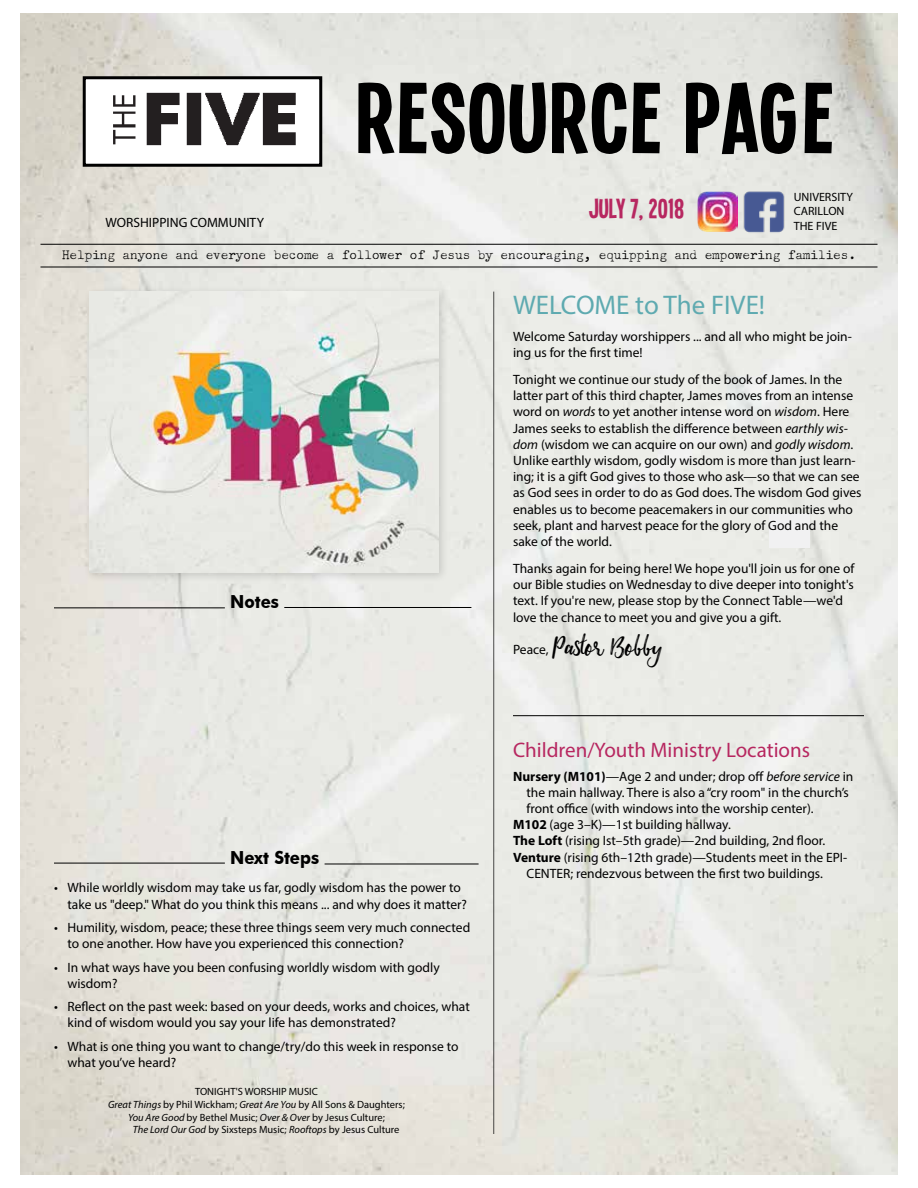
<style>
.page{position:relative;width:918px;height:1188px;background:#fff}
.page>*{position:absolute;margin:0;border:0;box-sizing:border-box;transform-origin:0 0}
.t1{font:108px "Single Sleeve";letter-spacing:.02em;color:#000;scale:1.2 1}
.t2{font:30px "Single Sleeve";letter-spacing:.01em;color:#b72760;scale:1.1 1}
.t3{font:27px "Myriad Pro";color:#5eaab0}
.t4{font:27px "Yorkshire Brush Script";color:#000}
.t5{font:21px "Myriad Pro";color:#b72760}
.t6{font:700 18px "Futura BT";color:#000;scale:.93 1}
.t7{font:13.5px/16.2px "Myriad Pro";color:#000}
.t8{font:12px "fzm Old Typewriter";color:#000}
.t9{font:12px/14.4px "Myriad Pro";color:#000}
.t10{font:10.5px "Myriad Pro";color:#000}
.s1{font-style:italic}
.s2{font-family:"Myriad Pro";font-size:13.5px}
.s3{font-weight:700}
</style>
<div class="page">
<img style="left:21px;top:14px;width:877px;height:1160px">
<div style="left:770px;top:513px;width:40px;height:35px;background:#f1f1f2"></div>
<hr style="left:493px;top:292px;width:1px;height:842px;background:#000">
<hr style="left:54px;top:863px;width:171px;height:1px;background:#000">
<hr style="left:325px;top:864px;width:154px;height:1px;background:#000">
<hr style="left:40px;top:244px;width:838px;height:1px;background:#000">
<hr style="left:40px;top:267px;width:838px;height:1px;background:#000">
<div style="left:84px;top:78px;width:237px;height:87px;background:#fff"></div>
<div style="left:83px;top:76px;width:239px;height:91px;border:3px solid #000"></div>
<img style="left:113px;top:92px;width:183px;height:54px">
<hr style="left:54px;top:608px;width:171px;height:1px;background:#000">
<hr style="left:284px;top:607px;width:187px;height:1px;background:#000">
<img style="left:697px;top:191px;width:36px;height:40px">
<img style="left:733px;top:181px;width:61px;height:61px">
<hr style="left:513px;top:715px;width:351px;height:1px;background:#000">
<div style="left:84px;top:285px;width:365px;height:298px;background:#000;opacity:.15"></div>
<img style="left:90px;top:291px;width:348px;height:282px">
<p class="t7" style="left:106px;top:214px;width:160px">WORSHIPPING COMMUNITY</p>
<h1 class="t1" style="left:355px;top:56px;width:399px">RESOURCE PAGE</h1>
<h2 class="t2" style="left:589px;top:191px;width:88px">july 7, 2018</h2>
<p class="t9" style="left:794px;top:190px;width:61px">UNIVERSITY<br>CARILLON<br>THE FIVE</p>
<p class="t8" style="left:62px;top:246px;width:795px">Helping anyone and everyone become a follower of Jesus by encouraging, equipping and empowering families.</p>
<h3 class="t6" style="left:230px;top:590px;width:54px">Notes</h3>
<h3 class="t6" style="left:230px;top:847px;width:97px">Next Steps</h3>
<p class="t7" style="left:68px;top:880px;width:401px;text-indent:-14px">• While worldly wisdom may take us far, godly wisdom has the power to take us "deep." What do you think this means ... and why does it matter?</p>
<p class="t7" style="left:68px;top:919px;width:404px;text-indent:-14px">• Humility, wisdom, peace; these three things seem very much connected to one another. How have you experienced this connection?</p>
<p class="t7" style="left:68px;top:959px;width:374px;text-indent:-14px">• In what ways have you been confusing worldly wisdom with godly wisdom?</p>
<p class="t7" style="left:68px;top:998px;width:404px;text-indent:-14px">• Reflect on the past week: based on your deeds, works and choices, what kind of wisdom would you say your life has demonstrated?</p>
<p class="t7" style="left:68px;top:1038px;width:392px;text-indent:-14px">• What is one thing you want to change/try/do this week in response to what you’ve heard?</p>
<p class="t10" style="left:195px;top:1085px;width:124px">TONIGHT'S WORSHIP MUSIC</p>
<p class="t10" style="left:108px;top:1098px;width:298px"><span class="s1">Great Things</span> by Phil Wickham; <span class="s1">Great Are You</span> by All Sons &amp; Daughters;</p>
<p class="t10" style="left:128px;top:1111px;width:258px"><span class="s1">You Are Good</span> by Bethel Music; <span class="s1">Over &amp; Over</span> by Jesus Culture;</p>
<p class="t10" style="left:133px;top:1123px;width:268px"><span class="s1">The Lord Our God</span> by Sixsteps Music; <span class="s1">Rooftops</span> by Jesus Culture</p>
<h3 class="t3" style="left:513px;top:288px;width:254px">WELCOME to The FIVE!</h3>
<p class="t7" style="left:513px;top:328px;width:340px">Welcome Saturday worshippers ... and all who might be join&shy;ing us for the first time!</p>
<p class="t7" style="left:513px;top:371px;width:350px">Tonight we continue our study of the book of James. In the latter part of this third chapter, James moves from an intense word on <span class="s1">words</span> to yet another intense word on <span class="s1">wisdom</span>. Here James seeks to establish the difference between <span class="s1">earthly wis&shy;dom</span> (wisdom we can acquire on our own) and <span class="s1">godly wisdom</span>.<br>Unlike earthly wisdom, godly wisdom is more than just learn&shy;ing; it is a gift God gives to those who ask—so that we can see as God sees in order to do as God does. The wisdom God gives enables us to become peacemakers in our communities who seek, plant and harvest peace for the glory of God and the sake of the world.</p>
<p class="t7" style="left:513px;top:560px;width:343px">Thanks again for being here! We hope you'll join us for one of our Bible studies on Wednesday to dive deeper into tonight's text. If you're new, please stop by the Connect Table—we'd love the chance to meet you and give you a gift.</p>
<h3 class="t4" style="left:513px;top:629px;width:151px"><span class="s2">Peace,</span> Pastor Bobby</h3>
<h3 class="t5" style="left:513px;top:737px;width:299px">Children/Youth Ministry Locations</h3>
<p class="t7" style="left:513px;top:768px;width:342px"><span class="s3">Nursery (M101)</span>—Age 2 and under; drop off <span class="s1">before service</span> in</p>
<p class="t7" style="left:527px;top:784px;width:324px">the main hallway. There is also a “cry room" in the church’s</p>
<p class="t7" style="left:527px;top:800px;width:289px">front office (with windows into the worship center).</p>
<p class="t7" style="left:513px;top:816px;width:219px"><span class="s3">M102</span> (age 3–K)—1st building hallway.</p>
<p class="t7" style="left:513px;top:832px;width:314px"><span class="s3">The Loft</span> (rising Ist–5th grade)—2nd building, 2nd floor.</p>
<p class="t7" style="left:513px;top:849px;width:336px"><span class="s3">Venture</span> (rising 6th–12th grade)—Students meet in the EPI-</p>
<p class="t7" style="left:527px;top:865px;width:298px">CENTER; rendezvous between the first two buildings.</p>
</div>
